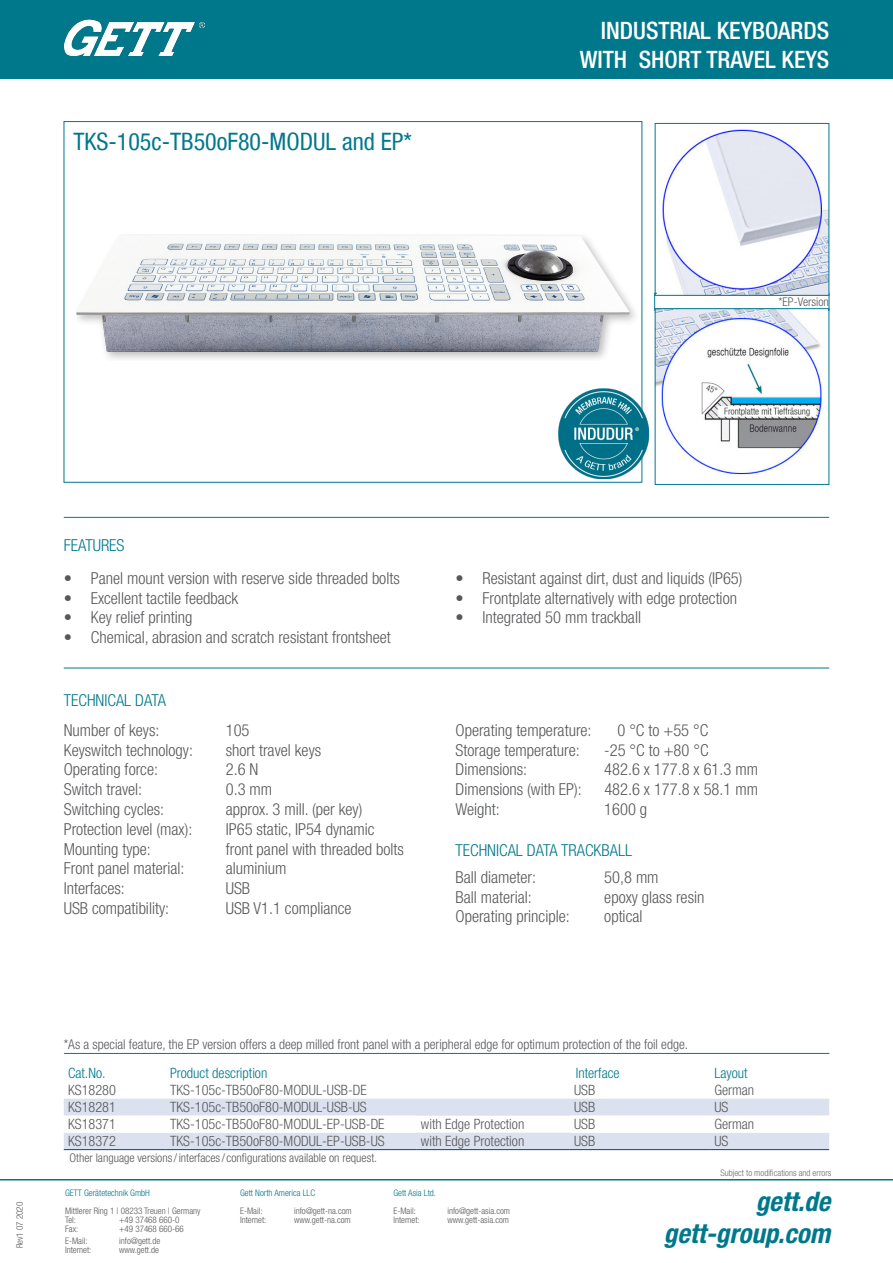
<style>
.page{position:relative;width:893px;height:1263px;background:#fff}
.page>*{position:absolute;margin:0;border:0;box-sizing:border-box;transform-origin:0 0}
.t1{font:italic 700 condensed 27px "Helvetica Neue LT Pro";color:#00788b}
.t2{font:500 condensed 24px "Helvetica Neue LT Com";color:#fff}
.t3{font:condensed 24px "Helvetica Neue LT Com";color:#00788b}
.t4{font:300 condensed 16.5px "Helvetica Neue LT Com";color:#57585a}
.t5{font:300 condensed 16.5px "Helvetica Neue LT Com";color:#00788b}
.t6{font:300 condensed 14.25px "Helvetica Neue LT Com";color:#57585a}
.t7{font:300 condensed 14.25px "Helvetica Neue LT Com";color:#00788b}
.t8{font:300 condensed 13.5px "Helvetica Neue LT Com";color:#57585a}
.t9{font:300 condensed 12px "Helvetica Neue LT Com";color:#57585a}
.t10{font:300 condensed 9px/9px "Helvetica Neue LT Com";color:#57585a}
.t11{font:300 condensed 9px "Helvetica Neue LT Com";color:#00788b}
.t12{font:300 condensed 9px "Helvetica Neue LT Com";color:#6c6d70}
</style>
<div class="page">
<div style="left:0;top:0;width:893px;height:79px;background:#00788b"></div>
<img style="left:65px;top:19px;width:140px;height:36px">
<hr style="left:0;top:1179px;width:893px;height:1px;background:#00788b">
<hr style="left:64px;top:668px;width:765px;height:1px;background:#00788b">
<hr style="left:64px;top:1053px;width:765px;height:1px;background:#00788b">
<hr style="left:64px;top:517px;width:765px;height:1px;background:#00788b">
<img style="left:662px;top:129px;width:165px;height:165px">
<div style="left:655px;top:123px;width:174px;height:173px;border:1px solid #00788b"></div>
<img style="left:657px;top:310px;width:165px;height:165px">
<div style="left:655px;top:308px;width:174px;height:177px;border:1px solid #00788b"></div>
<div style="left:76px;top:235px;width:564px;height:126px;background:#231f20;opacity:.3"></div>
<img style="left:76px;top:235px;width:554px;height:117px">
<img style="left:553px;top:383px;width:102px;height:102px">
<svg style="left:64px;top:1150px;width:765px;height:1px"></svg>
<svg style="left:64px;top:1098px;width:765px;height:51px"></svg>
<hr style="left:64px;top:1149px;width:102px;height:1px;background:#004a8d">
<hr style="left:166px;top:1149px;width:251px;height:1px;background:#004a8d">
<hr style="left:417px;top:1149px;width:153px;height:1px;background:#004a8d">
<hr style="left:570px;top:1149px;width:140px;height:1px;background:#004a8d">
<hr style="left:710px;top:1149px;width:119px;height:1px;background:#004a8d">
<p class="t3" style="left:73px;top:127px;width:340px">TKS-105c-TB50oF80-MODUL and EP*</p>
<p class="t2" style="left:601px;top:16px;width:230px">INDUSTRIAL KEYBOARDS</p>
<p class="t2" style="left:580px;top:45px;width:251px">WITH SHORT TRAVEL KEYS</p>
<p class="t9" style="left:779px;top:295px;width:52px">*EP-Version</p>
<p class="t5" style="left:64px;top:535px;width:62px">FEATURES</p>
<p class="t4" style="left:64px;top:568px;width:337px">• Panel mount version with reserve side threaded bolts</p>
<p class="t4" style="left:64px;top:588px;width:176px">• Excellent tactile feedback</p>
<p class="t4" style="left:64px;top:608px;width:130px">• Key relief printing</p>
<p class="t4" style="left:64px;top:628px;width:329px">• Chemical, abrasion and scratch resistant frontsheet</p>
<p class="t5" style="left:64px;top:691px;width:104px">TECHNICAL DATA</p>
<p class="t4" style="left:64px;top:720px;width:97px">Number of keys:</p>
<p class="t4" style="left:226px;top:720px;width:25px">105</p>
<p class="t4" style="left:64px;top:740px;width:131px">Keyswitch technology:</p>
<p class="t4" style="left:226px;top:740px;width:97px">short travel keys</p>
<p class="t4" style="left:64px;top:760px;width:96px">Operating force:</p>
<p class="t4" style="left:226px;top:760px;width:34px">2.6 N</p>
<p class="t4" style="left:64px;top:780px;width:80px">Switch travel:</p>
<p class="t4" style="left:226px;top:780px;width:48px">0.3 mm</p>
<p class="t4" style="left:64px;top:800px;width:102px">Switching cycles:</p>
<p class="t4" style="left:226px;top:800px;width:138px">approx. 3 mill. (per key)</p>
<p class="t4" style="left:64px;top:819px;width:130px">Protection level (max):</p>
<p class="t4" style="left:226px;top:819px;width:150px">IP65 static, IP54 dynamic</p>
<p class="t4" style="left:64px;top:839px;width:89px">Mounting type:</p>
<p class="t4" style="left:226px;top:839px;width:180px">front panel with threaded bolts</p>
<p class="t4" style="left:64px;top:859px;width:122px">Front panel material:</p>
<p class="t4" style="left:226px;top:859px;width:62px">aluminium</p>
<p class="t4" style="left:64px;top:879px;width:63px">Interfaces:</p>
<p class="t4" style="left:226px;top:879px;width:26px">USB</p>
<p class="t4" style="left:64px;top:899px;width:107px">USB compatibility:</p>
<p class="t4" style="left:226px;top:899px;width:127px">USB V1.1 compliance</p>
<p class="t4" style="left:455px;top:568px;width:289px">• Resistant against dirt, dust and liquids (IP65)</p>
<p class="t4" style="left:455px;top:588px;width:283px">• Frontplate alternatively with edge protection</p>
<p class="t4" style="left:455px;top:608px;width:187px">• Integrated 50 mm trackball</p>
<p class="t4" style="left:455px;top:720px;width:138px">Operating temperature:</p>
<p class="t4" style="left:617px;top:720px;width:92px">0 °C to +55 °C</p>
<p class="t4" style="left:455px;top:740px;width:126px">Storage temperature:</p>
<p class="t4" style="left:604px;top:740px;width:106px">-25 °C to +80 °C</p>
<p class="t4" style="left:455px;top:760px;width:73px">Dimensions:</p>
<p class="t4" style="left:604px;top:760px;width:155px">482.6 x 177.8 x 61.3 mm</p>
<p class="t4" style="left:455px;top:780px;width:128px">Dimensions (with EP):</p>
<p class="t4" style="left:604px;top:780px;width:155px">482.6 x 177.8 x 58.1 mm</p>
<p class="t4" style="left:455px;top:800px;width:46px">Weight:</p>
<p class="t4" style="left:604px;top:800px;width:44px">1600 g</p>
<p class="t5" style="left:455px;top:840px;width:178px">TECHNICAL DATA TRACKBALL</p>
<p class="t4" style="left:455px;top:867px;width:82px">Ball diameter:</p>
<p class="t4" style="left:604px;top:867px;width:56px">50,8 mm</p>
<p class="t4" style="left:455px;top:887px;width:78px">Ball material:</p>
<p class="t4" style="left:604px;top:887px;width:102px">epoxy glass resin</p>
<p class="t4" style="left:455px;top:907px;width:116px">Operating principle:</p>
<p class="t4" style="left:604px;top:907px;width:40px">optical</p>
<p class="t10" style="left:15px;top:1248px;width:48px;rotate:-90deg">Rev1 07 2020</p>
<p class="t8" style="left:64px;top:1037px;width:626px">*As a special feature, the EP version offers a deep milled front panel with a peripheral edge for optimum protection of the foil edge.</p>
<p class="t7" style="left:68px;top:1064px;width:39px">Cat.No.</p>
<p class="t7" style="left:170px;top:1064px;width:99px">Product description</p>
<p class="t7" style="left:576px;top:1064px;width:45px">Interface</p>
<p class="t7" style="left:714px;top:1064px;width:35px">Layout</p>
<p class="t6" style="left:68px;top:1082px;width:49px">KS18280</p>
<p class="t6" style="left:170px;top:1082px;width:198px">TKS-105c-TB50oF80-MODUL-USB-DE</p>
<p class="t6" style="left:574px;top:1082px;width:23px">USB</p>
<p class="t6" style="left:714px;top:1082px;width:41px">German</p>
<p class="t6" style="left:68px;top:1099px;width:49px">KS18281</p>
<p class="t6" style="left:170px;top:1099px;width:198px">TKS-105c-TB50oF80-MODUL-USB-US</p>
<p class="t6" style="left:574px;top:1099px;width:23px">USB</p>
<p class="t6" style="left:714px;top:1099px;width:15px">US</p>
<p class="t6" style="left:68px;top:1116px;width:49px">KS18371</p>
<p class="t6" style="left:170px;top:1116px;width:216px">TKS-105c-TB50oF80-MODUL-EP-USB-DE</p>
<p class="t6" style="left:421px;top:1116px;width:105px">with Edge Protection</p>
<p class="t6" style="left:574px;top:1116px;width:23px">USB</p>
<p class="t6" style="left:714px;top:1116px;width:41px">German</p>
<p class="t6" style="left:68px;top:1133px;width:49px">KS18372</p>
<p class="t6" style="left:170px;top:1133px;width:216px">TKS-105c-TB50oF80-MODUL-EP-USB-US</p>
<p class="t6" style="left:421px;top:1133px;width:105px">with Edge Protection</p>
<p class="t6" style="left:574px;top:1133px;width:23px">USB</p>
<p class="t6" style="left:714px;top:1133px;width:15px">US</p>
<p class="t9" style="left:70px;top:1150px;width:309px">Other language versions/interfaces/ configurations available on request.</p>
<p class="t11" style="left:65px;top:1187px;width:86px">GETT Gerätetechnik GmbH</p>
<p class="t10" style="left:65px;top:1206px;width:137px">Mittlerer Ring 1 | 08233 Treuen | Germany<br>Tel:</p>
<p class="t10" style="left:119px;top:1215px;width:62px">+49 37468 660-0</p>
<p class="t10" style="left:65px;top:1224px;width:15px">Fax:</p>
<p class="t10" style="left:119px;top:1224px;width:66px">+49 37468 660-66</p>
<p class="t10" style="left:65px;top:1236px;width:24px">E-Mail:</p>
<p class="t10" style="left:119px;top:1236px;width:43px">info@gett.de</p>
<p class="t10" style="left:65px;top:1245px;width:28px">Internet:</p>
<p class="t10" style="left:119px;top:1245px;width:41px">www.gett.de</p>
<p class="t11" style="left:240px;top:1187px;width:76px">Gett North America LLC</p>
<p class="t10" style="left:240px;top:1206px;width:24px">E-Mail:</p>
<p class="t10" style="left:294px;top:1206px;width:59px">info@gett-na.com</p>
<p class="t10" style="left:240px;top:1215px;width:28px">Internet:</p>
<p class="t10" style="left:294px;top:1215px;width:58px">www.gett-na.com</p>
<p class="t11" style="left:393px;top:1187px;width:44px">Gett Asia Ltd.</p>
<p class="t10" style="left:393px;top:1206px;width:24px">E-Mail:</p>
<p class="t10" style="left:447px;top:1206px;width:64px">info@gett-asia.com</p>
<p class="t10" style="left:393px;top:1215px;width:28px">Internet:</p>
<p class="t10" style="left:447px;top:1215px;width:63px">www.gett-asia.com</p>
<p class="t12" style="left:720px;top:1167px;width:112px">Subject to modifications and errors</p>
<h1 class="t1" style="left:756px;top:1186px;width:76px">gett.de</h1>
<h1 class="t1" style="left:664px;top:1218px;width:168px">gett-group.com</h1>
</div>
